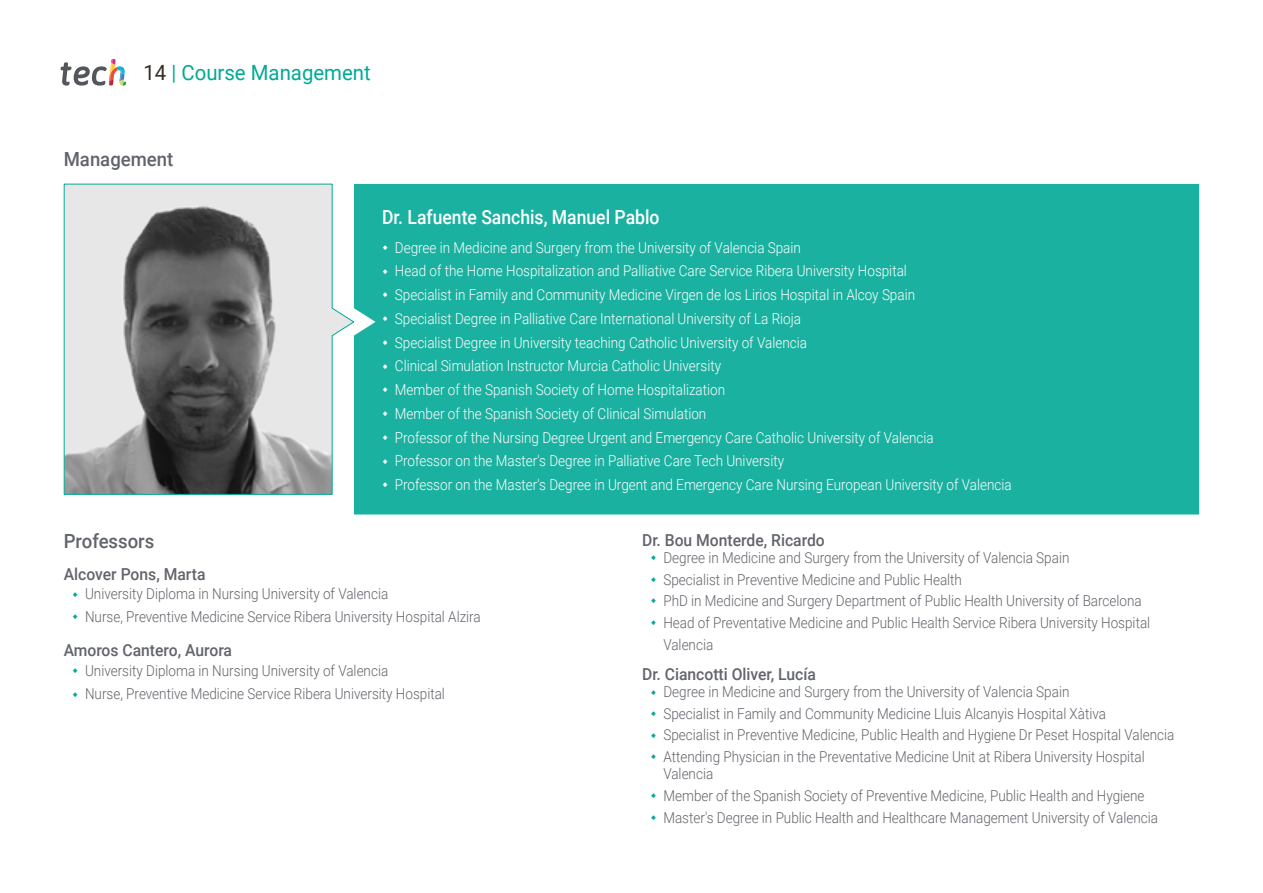
<style>
.page{position:relative;width:1263px;height:893px;background:#fff}
.page>*{position:absolute;margin:0;border:0;box-sizing:border-box;transform-origin:0 0}
.t1{font:21px "Roboto";color:#00a996}
.t2{font:500 19.5px "Roboto";color:#fff;scale:.9 1}
.t3{font:500 19.5px "Roboto";color:#61646a;scale:.95 1}
.t4{font:500 16.5px "Roboto";color:#61646a;scale:.95 1}
.t5{font:300 15px/21.8px "Roboto";color:#61646a;scale:.9 1}
.t6{font:300 15px/23.7px "Roboto";color:#fff;scale:.9 1}
.s1{color:#312e20}
</style>
<div class="page">
<div style="left:354px;top:184px;width:845px;height:330px;background:#1ab1a0"></div>
<svg style="left:64px;top:184px;width:290px;height:311px;background:#a2a5a5"></svg>
<svg style="left:61px;top:59px;width:65px;height:27px"></svg>
<svg style="left:383px;top:245px;width:4px;height:5px"></svg>
<svg style="left:383px;top:269px;width:4px;height:5px"></svg>
<svg style="left:383px;top:293px;width:4px;height:5px"></svg>
<svg style="left:383px;top:316px;width:4px;height:5px"></svg>
<svg style="left:383px;top:340px;width:4px;height:5px"></svg>
<svg style="left:383px;top:364px;width:4px;height:5px"></svg>
<svg style="left:383px;top:388px;width:4px;height:5px"></svg>
<svg style="left:383px;top:411px;width:4px;height:5px"></svg>
<svg style="left:383px;top:435px;width:4px;height:5px"></svg>
<svg style="left:383px;top:459px;width:4px;height:5px"></svg>
<svg style="left:383px;top:483px;width:4px;height:5px"></svg>
<h1 class="t1" style="left:144px;top:57px;width:229px"><span class="s1">14</span> | Course Management</h1>
<h2 class="t3" style="left:64px;top:145px;width:117px">Management</h2>
<h2 class="t2" style="left:382px;top:203px;width:310px">Dr. Lafuente Sanchis, Manuel Pablo</h2>
<p class="t6" style="left:395px;top:235px;width:687px">Degree in Medicine and Surgery from the University of Valencia Spain<br>Head of the Home Hospitalization and Palliative Care Service Ribera University Hospital<br>Specialist in Family and Community Medicine Virgen de los Lirios Hospital in Alcoy Spain<br>Specialist Degree in Palliative Care International University of La Rioja<br>Specialist Degree in University teaching Catholic University of Valencia<br>Clinical Simulation Instructor Murcia Catholic University<br>Member of the Spanish Society of Home Hospitalization<br>Member of the Spanish Society of Clinical Simulation<br>Professor of the Nursing Degree Urgent and Emergency Care Catholic University of Valencia<br>Professor on the Master's Degree in Palliative Care Tech University<br>Professor on the Master's Degree in Urgent and Emergency Care Nursing European University of Valencia</p>
<h2 class="t3" style="left:64px;top:528px;width:97px">Professors</h2>
<p class="t4" style="left:64px;top:563px;width:151px">Alcover Pons, Marta</p>
<p class="t5" style="left:85px;top:582px;width:441px;line-height:22.5px">University Diploma in Nursing University of Valencia<br>Nurse, Preventive Medicine Service Ribera University Hospital Alzira</p>
<p class="t4" style="left:64px;top:639px;width:179px">Amoros Cantero, Aurora</p>
<p class="t5" style="left:85px;top:658px;width:401px;line-height:23.7px">University Diploma in Nursing University of Valencia<br>Nurse, Preventive Medicine Service Ribera University Hospital</p>
<p class="t4" style="left:642px;top:529px;width:194px">Dr. Bou Monterde, Ricardo</p>
<p class="t5" style="left:663px;top:546px;width:542px">Degree in Medicine and Surgery from the University of Valencia Spain<br>Specialist in Preventive Medicine and Public Health<br>PhD in Medicine and Surgery Department of Public Health University of Barcelona Head of Preventative Medicine and Public Health Service Ribera University Hospital Valencia</p>
<p class="t4" style="left:642px;top:663px;width:185px">Dr. Ciancotti Oliver, Lucía</p>
<p class="t5" style="left:663px;top:681px;width:569px">Degree in Medicine and Surgery from the University of Valencia Spain<br>Specialist in Family and Community Medicine Lluis Alcanyis Hospital Xàtiva<br>Specialist in Preventive Medicine, Public Health and Hygiene Dr Peset Hospital Valencia Attending Physician in the Preventative Medicine Unit at Ribera University Hospital</p>
<p class="t5" style="left:663px;top:762px;width:551px">Valencia<br>Member of the Spanish Society of Preventive Medicine, Public Health and Hygiene<br>Master's Degree in Public Health and Healthcare Management University of Valencia</p>
</div>
